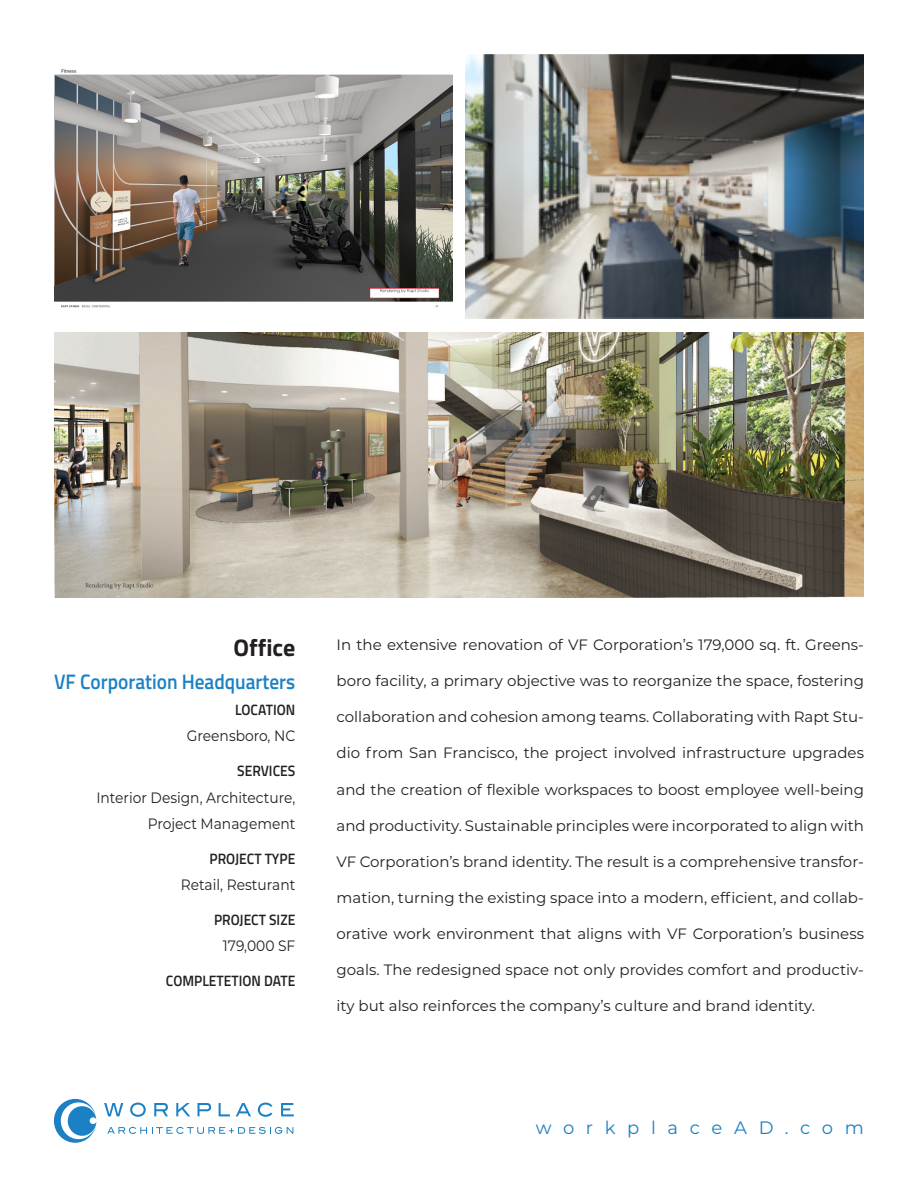
<style>
.page{position:relative;width:918px;height:1188px;background:#fff}
.page>*{position:absolute;margin:0;border:0;box-sizing:border-box;transform-origin:0 0}
.t1{font:700 24px "Titillium Web";color:#231f20}
.t2{font:600 21px "Titillium Web";color:#1b81c4;scale:.92 1}
.t3{font:18px "Montserrat";letter-spacing:.65em;color:#1b81c4}
.project_description{font:15px "Montserrat";color:#231f20}
.project_description-2{font:15px/26.1px "Montserrat";color:#231f20;text-align:right;scale:.92 1}
.t4{font:600 15px "Titillium Web";color:#231f20;scale:.92 1}
</style>
<div class="page">
<svg style="left:107px;top:1127px;width:186px;height:7px"></svg>
<svg style="left:104px;top:1103px;width:19px;height:13px"></svg>
<svg style="left:130px;top:1103px;width:16px;height:14px"></svg>
<svg style="left:154px;top:1103px;width:14px;height:13px"></svg>
<svg style="left:176px;top:1103px;width:14px;height:13px"></svg>
<svg style="left:198px;top:1103px;width:13px;height:13px"></svg>
<svg style="left:219px;top:1103px;width:11px;height:13px"></svg>
<svg style="left:236px;top:1103px;width:15px;height:13px"></svg>
<svg style="left:258px;top:1103px;width:15px;height:14px"></svg>
<svg style="left:281px;top:1103px;width:13px;height:13px"></svg>
<svg style="left:54px;top:1099px;width:42px;height:44px"></svg>
<img style="left:54px;top:333px;width:810px;height:264px">
<img style="left:54px;top:69px;width:398px;height:239px">
<img style="left:466px;top:54px;width:398px;height:265px">
<p class="t1" style="left:234px;top:629px;width:63px">Office</p>
<p class="t2" style="left:54px;top:666px;width:264px">VF Corporation Headquarters</p>
<p class="t4" style="left:235px;top:699px;width:67px">LOCATION</p>
<p class="project_description-2" style="left:187px;top:722px;width:119px">Greensboro, NC</p>
<p class="t4" style="left:237px;top:760px;width:65px">SERVICES</p>
<p class="project_description-2" style="left:96px;top:784px;width:218px">Interior Design, Architecture,<br>Project Management</p>
<p class="t4" style="left:210px;top:847px;width:95px">PROJECT TYPE</p>
<p class="project_description-2" style="left:181px;top:871px;width:126px">Retail, Resturant</p>
<p class="t4" style="left:214px;top:909px;width:90px">PROJECT SIZE</p>
<p class="project_description-2" style="left:223px;top:932px;width:80px">179,000 SF</p>
<p class="t4" style="left:166px;top:970px;width:142px">COMPLETETION DATE</p>
<p class="project_description" style="left:337px;top:634px;width:529px">In the extensive renovation of VF Corporation’s 179,000 sq. ft. Greens-</p>
<p class="project_description" style="left:337px;top:671px;width:529px">boro facility, a primary objective was to reorganize the space, fostering</p>
<p class="project_description" style="left:337px;top:707px;width:529px">collaboration and cohesion among teams. Collaborating with Rapt Stu-</p>
<p class="project_description" style="left:337px;top:743px;width:529px">dio from San Francisco, the project involved infrastructure upgrades</p>
<p class="project_description" style="left:337px;top:779px;width:529px">and the creation of flexible workspaces to boost employee well-being</p>
<p class="project_description" style="left:337px;top:815px;width:529px">and productivity. Sustainable principles were incorporated to align with</p>
<p class="project_description" style="left:337px;top:851px;width:529px">VF Corporation’s brand identity. The result is a comprehensive transfor-</p>
<p class="project_description" style="left:337px;top:887px;width:529px">mation, turning the existing space into a modern, efficient, and collab-</p>
<p class="project_description" style="left:337px;top:924px;width:529px">orative work environment that aligns with VF Corporation’s business</p>
<p class="project_description" style="left:337px;top:960px;width:529px">goals. The redesigned space not only provides comfort and productiv-</p>
<p class="project_description" style="left:337px;top:996px;width:480px">ity but also reinforces the company’s culture and brand identity.</p>
<p class="t3" style="left:536px;top:1115px;width:330px">workplaceAD.com</p>
</div>
